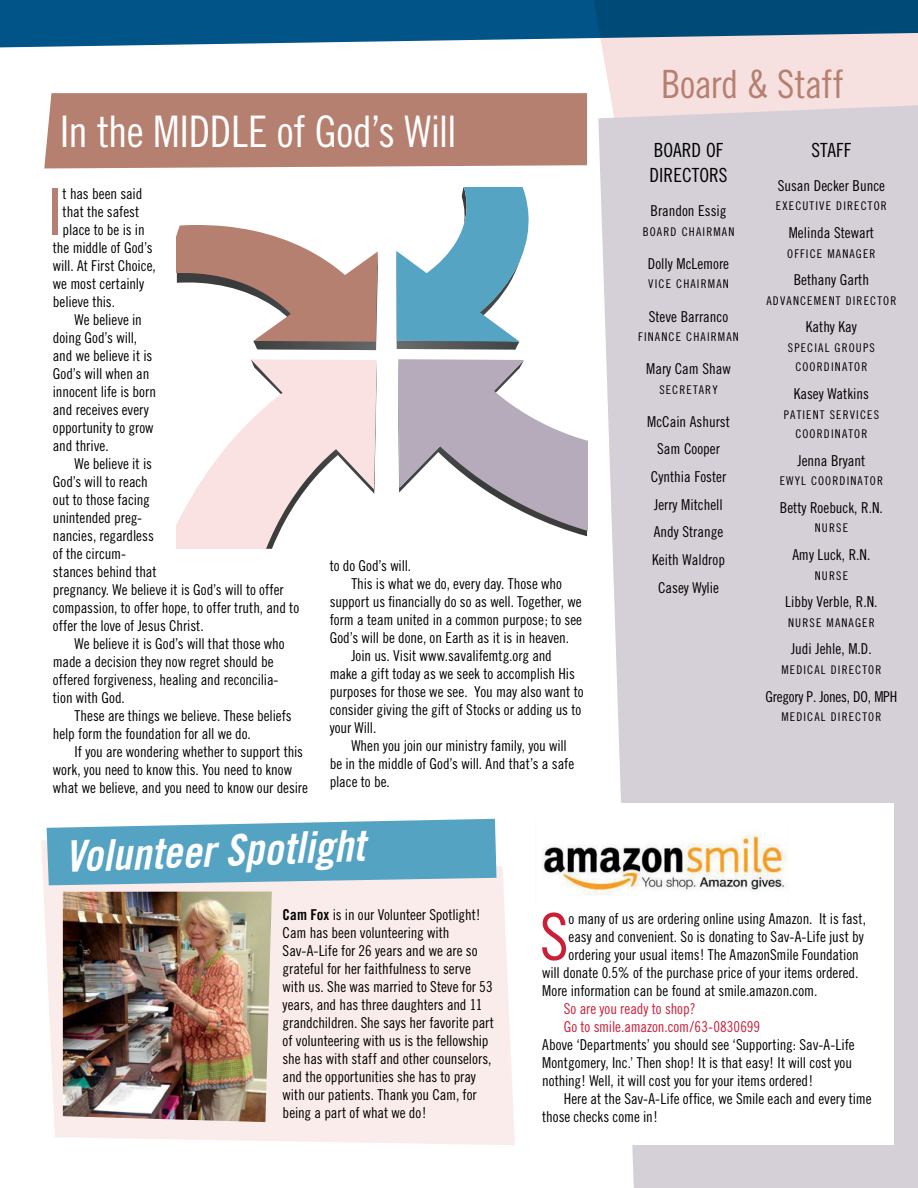
<style>
.page{position:relative;width:918px;height:1188px;background:#fff}
.page>*{position:absolute;margin:0;border:0;box-sizing:border-box;transform-origin:0 0}
.t1{font:64.8px "Trade Gothic Cond Eighteen";color:#b68071}
.t2{font:64.8px "Trade Gothic Cond Eighteen";color:#cb1f38}
.t3{font:43.5px "Trade Gothic Cond Eighteen";letter-spacing:-.01em;color:#fff}
.t4{font:43.5px "Trade Gothic Bold Cond Twenty Obl";color:#fff}
.t5{font:39px "Trade Gothic Cond Eighteen";letter-spacing:-.015em;color:#b68071}
.t6{font:19.5px/25.5px "Trade Gothic Cond Eighteen";color:#000}
.t7{font:15px/18px "Trade Gothic Cond Eighteen";letter-spacing:-.005em;color:#000}
.t8{font:15px/18px "Trade Gothic Cond Eighteen";letter-spacing:-.005em;color:#cb1f38}
.t9{font:12px/19.5px "Trade Gothic Cond Eighteen";letter-spacing:.095em;color:#000;text-align:center}
.s1{font-family:"Trade Gothic Bold Cond Twenty"}
</style>
<div class="page">
<div style="left:604px;top:62px;width:314px;height:43px;background:#f7e1e0"></div>
<div style="left:44px;top:93px;width:543px;height:75px;background:#b68071"></div>
<div style="left:598px;top:105px;width:320px;height:1083px;background:#d5cfd7"></div>
<div style="left:564px;top:804px;width:329px;height:341px;background:#fff"></div>
<svg style="left:254px;top:342px;width:265px;height:9px"></svg>
<svg style="left:396px;top:188px;width:133px;height:154px"></svg>
<svg style="left:398px;top:359px;width:189px;height:178px"></svg>
<svg style="left:177px;top:225px;width:201px;height:117px"></svg>
<svg style="left:177px;top:359px;width:200px;height:190px"></svg>
<svg style="left:0;top:0;width:918px;height:62px"></svg>
<img style="left:542px;top:835px;width:245px;height:61px">
<svg style="left:41px;top:840px;width:474px;height:305px;background:#faedeb"></svg>
<svg style="left:47px;top:819px;width:450px;height:66px;background:#69adc8"></svg>
<img style="left:63px;top:892px;width:209px;height:230px">
<h2 class="t3" style="left:60px;top:105px;width:399px">In the MIDDLE of God’s Will</h2>
<h1 class="t1" style="left:48px;top:174px;width:16px">I</h1>
<p class="t7" style="left:63px;top:185px;width:81px">t has been said</p>
<p class="t7" style="left:63px;top:203px;width:78px">that the safest</p>
<p class="t7" style="left:63px;top:221px;width:84px">place to be is in</p>
<p class="t7" style="left:53px;top:239px;width:101px">the middle of God’s</p>
<p class="t7" style="left:53px;top:257px;width:104px">will. At First Choice,</p>
<p class="t7" style="left:53px;top:275px;width:93px">we most certainly</p>
<p class="t7" style="left:53px;top:293px;width:64px">believe this.</p>
<p class="t7" style="left:75px;top:311px;width:69px">We believe in</p>
<p class="t7" style="left:53px;top:329px;width:86px">doing God’s will,</p>
<p class="t7" style="left:53px;top:347px;width:101px">and we believe it is</p>
<p class="t7" style="left:53px;top:365px;width:98px">God’s will when an</p>
<p class="t7" style="left:53px;top:383px;width:105px">innocent life is born</p>
<p class="t7" style="left:53px;top:401px;width:98px">and receives every</p>
<p class="t7" style="left:53px;top:419px;width:102px">opportunity to grow</p>
<p class="t7" style="left:53px;top:437px;width:57px">and thrive.</p>
<p class="t7" style="left:75px;top:455px;width:79px">We believe it is</p>
<p class="t7" style="left:53px;top:473px;width:96px">God’s will to reach</p>
<p class="t7" style="left:53px;top:491px;width:98px">out to those facing</p>
<p class="t7" style="left:53px;top:509px;width:91px">unintended preg-</p>
<p class="t7" style="left:53px;top:527px;width:103px">nancies, regardless</p>
<p class="t7" style="left:53px;top:545px;width:75px">of the circum-</p>
<p class="t7" style="left:53px;top:563px;width:105px">stances behind that</p>
<p class="t7" style="left:53px;top:581px;width:232px">pregnancy. We believe it is God’s will to offer</p>
<p class="t7" style="left:53px;top:599px;width:248px">compassion, to offer hope, to offer truth, and to</p>
<p class="t7" style="left:53px;top:617px;width:152px">offer the love of Jesus Christ.</p>
<p class="t7" style="left:75px;top:635px;width:212px">We believe it is God’s will that those who</p>
<p class="t7" style="left:53px;top:653px;width:222px">made a decision they now regret should be</p>
<p class="t7" style="left:53px;top:671px;width:227px">offered forgiveness, healing and reconcilia-</p>
<p class="t7" style="left:53px;top:689px;width:73px">tion with God.</p>
<p class="t7" style="left:75px;top:707px;width:219px">These are things we believe. These beliefs</p>
<p class="t7" style="left:53px;top:725px;width:199px">help form the foundation for all we do.</p>
<p class="t7" style="left:75px;top:743px;width:230px">If you are wondering whether to support this</p>
<p class="t7" style="left:53px;top:761px;width:241px">work, you need to know this. You need to know</p>
<p class="t7" style="left:53px;top:779px;width:257px">what we believe, and you need to know our desire</p>
<p class="t7" style="left:330px;top:557px;width:83px">to do God’s will.</p>
<p class="t7" style="left:351px;top:575px;width:212px">This is what we do, every day. Those who</p>
<p class="t7" style="left:330px;top:593px;width:253px">support us financially do so as well. Together, we</p>
<p class="t7" style="left:330px;top:611px;width:254px">form a team united in a common purpose; to see</p>
<p class="t7" style="left:330px;top:629px;width:241px">God’s will be done, on Earth as it is in heaven.</p>
<p class="t7" style="left:351px;top:647px;width:202px">Join us. Visit www.savalifemtg.org and</p>
<p class="t7" style="left:330px;top:665px;width:247px">make a gift today as we seek to accomplish His</p>
<p class="t7" style="left:330px;top:683px;width:255px">purposes for those we see. You may also want to</p>
<p class="t7" style="left:330px;top:701px;width:253px">consider giving the gift of Stocks or adding us to</p>
<p class="t7" style="left:330px;top:719px;width:48px">your Will.</p>
<p class="t7" style="left:351px;top:737px;width:217px">When you join our ministry family, you will</p>
<p class="t7" style="left:330px;top:755px;width:246px">be in the middle of God’s will. And that’s a safe</p>
<p class="t7" style="left:330px;top:773px;width:62px">place to be.</p>
<h3 class="t5" style="left:661px;top:61px;width:184px">Board &amp; Staff</h3>
<h3 class="t6" style="left:650px;top:137px;width:79px">BOARD OF<br>DIRECTORS</h3>
<p class="t7" style="left:651px;top:202px;width:78px">Brandon Essig</p>
<p class="t9" style="left:643px;top:222px;width:93px">BOARD CHAIRMAN</p>
<p class="t7" style="left:648px;top:254px;width:83px">Dolly McLemore</p>
<p class="t9" style="left:648px;top:274px;width:82px">VICE CHAIRMAN</p>
<p class="t7" style="left:649px;top:307px;width:81px">Steve Barranco</p>
<p class="t9" style="left:638px;top:327px;width:102px">FINANCE CHAIRMAN</p>
<p class="t7" style="left:646px;top:360px;width:86px">Mary Cam Shaw</p>
<p class="t9" style="left:659px;top:379px;width:60px">SECRETARY</p>
<p class="t7" style="left:647px;top:407px;width:84px;line-height:27.6px;text-align:center">McCain Ashurst<br>Sam Cooper<br>Cynthia Foster<br>Jerry Mitchell<br>Andy Strange<br>Keith Waldrop<br>Casey Wylie</p>
<h3 class="t6" style="left:811px;top:137px;width:42px">STAFF</h3>
<p class="t7" style="left:778px;top:176px;width:109px">Susan Decker Bunce</p>
<p class="t9" style="left:776px;top:196px;width:112px">EXECUTIVE DIRECTOR</p>
<p class="t7" style="left:789px;top:224px;width:87px">Melinda Stewart</p>
<p class="t9" style="left:787px;top:243px;width:90px">OFFICE MANAGER</p>
<p class="t7" style="left:794px;top:271px;width:77px">Bethany Garth</p>
<p class="t9" style="left:766px;top:291px;width:131px">ADVANCEMENT DIRECTOR</p>
<p class="t7" style="left:806px;top:318px;width:53px">Kathy Kay</p>
<p class="t9" style="left:788px;top:338px;width:89px">SPECIAL GROUPS<br>COORDINATOR</p>
<p class="t7" style="left:794px;top:385px;width:77px">Kasey Watkins</p>
<p class="t9" style="left:784px;top:404px;width:97px">PATIENT SERVICES<br>COORDINATOR</p>
<p class="t7" style="left:798px;top:451px;width:69px">Jenna Bryant</p>
<p class="t9" style="left:780px;top:471px;width:105px">EWYL COORDINATOR</p>
<p class="t7" style="left:780px;top:498px;width:105px">Betty Roebuck, R.N.</p>
<p class="t9" style="left:815px;top:518px;width:35px">NURSE</p>
<p class="t7" style="left:792px;top:546px;width:80px">Amy Luck, R.N.</p>
<p class="t9" style="left:815px;top:565px;width:35px">NURSE</p>
<p class="t7" style="left:785px;top:593px;width:94px">Libby Verble, R.N.</p>
<p class="t9" style="left:788px;top:613px;width:88px">NURSE MANAGER</p>
<p class="t7" style="left:791px;top:640px;width:82px">Judi Jehle, M.D.</p>
<p class="t9" style="left:781px;top:660px;width:102px">MEDICAL DIRECTOR</p>
<p class="t7" style="left:766px;top:687px;width:133px">Gregory P. Jones, DO, MPH</p>
<p class="t9" style="left:781px;top:707px;width:102px">MEDICAL DIRECTOR</p>
<h2 class="t4" style="left:64px;top:830px;width:302px;rotate:-2deg">Volunteer Spotlight</h2>
<p class="t7" style="left:283px;top:906px;width:213px"><span class="s1">Cam Fox</span> is in our Volunteer Spotlight!<br>Cam has been volunteering with Sav-A-Life for 26 years and we are so grateful for her faithfulness to serve with us. She was married to Steve for 53 years, and has three daughters and 11 grandchildren. She says her favorite part of volunteering with us is the fellowship she has with staff and other counselors, and the opportunities she has to pray with our patients. Thank you Cam, for being a part of what we do!</p>
<h1 class="t2" style="left:540px;top:898px;width:30px">S</h1>
<p class="t7" style="left:569px;top:909px;width:299px">o many of us are ordering online using Amazon. It is fast,</p>
<p class="t7" style="left:569px;top:927px;width:297px">easy and convenient. So is donating to Sav-A-Life just by</p>
<p class="t7" style="left:569px;top:945px;width:292px">ordering your usual items! The AmazonSmile Foundation</p>
<p class="t7" style="left:542px;top:963px;width:318px">will donate 0.5% of the purchase price of your items ordered.</p>
<p class="t7" style="left:542px;top:981px;width:277px">More information can be found at smile.amazon.com.</p>
<p class="t8" style="left:564px;top:999px;width:198px">So are you ready to shop?<br>Go to smile.amazon.com/63-0830699</p>
<p class="t7" style="left:542px;top:1035px;width:314px">Above ‘Departments’ you should see ‘Supporting: Sav-A-Life<br>Montgomery, Inc.’ Then shop! It is that easy! It will cost you nothing! Well, it will cost you for your items ordered!</p>
<p class="t7" style="left:542px;top:1089px;width:331px;text-indent:22px">Here at the Sav-A-Life office, we Smile each and every time those checks come in!</p>
</div>
